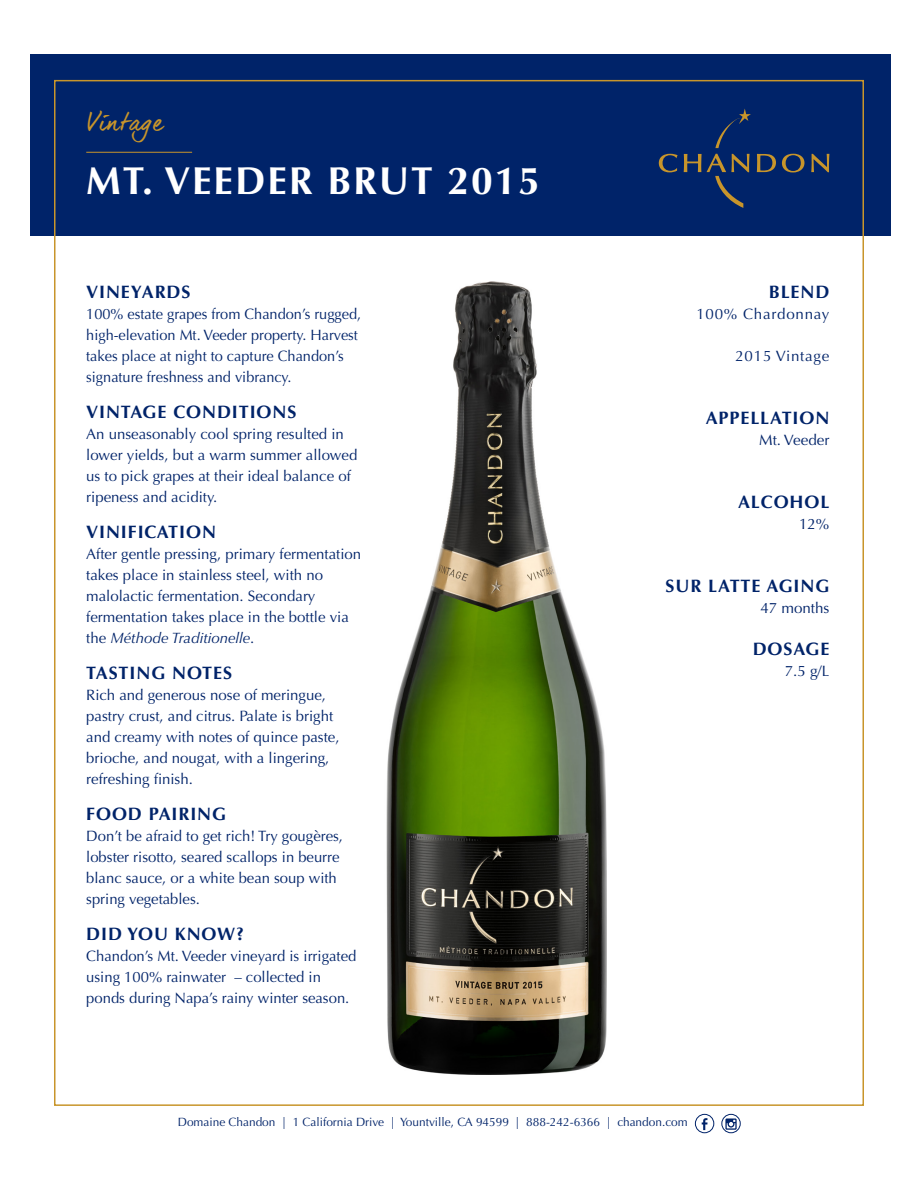
<style>
.page{position:relative;width:918px;height:1188px;background:#fff}
.page>*{position:absolute;margin:0;border:0;box-sizing:border-box;transform-origin:0 0}
.t1{font:700 39px "Optima";letter-spacing:.05em;color:#fff}
.t2{font:24px "dear Joe 6";color:#c8952b}
.t3{font:700 18px "Optima";letter-spacing:.05em;color:#002369}
.t4{font:15px/21px "Optima";color:#002369}
.t5{font:15px "Optima";letter-spacing:.05em;color:#002369}
.t6{font:12px "Optima";color:#002369}
.s1{font-style:italic}
</style>
<div class="page">
<img style="left:386px;top:281px;width:220px;height:793px">
<div style="left:30px;top:54px;width:861px;height:181px;background:#002369"></div>
<svg style="left:715px;top:109px;width:36px;height:39px"></svg>
<svg style="left:659px;top:154px;width:19px;height:18px"></svg>
<svg style="left:684px;top:154px;width:66px;height:54px"></svg>
<svg style="left:757px;top:154px;width:19px;height:18px"></svg>
<svg style="left:782px;top:154px;width:22px;height:18px"></svg>
<svg style="left:811px;top:154px;width:18px;height:18px"></svg>
<svg style="left:702px;top:1118px;width:6px;height:12px"></svg>
<svg style="left:725px;top:1119px;width:12px;height:11px"></svg>
<div style="left:695px;top:1114px;width:19px;height:19px;border:1px solid #002369;border-radius:50%"></div>
<div style="left:722px;top:1114px;width:18px;height:19px;border:1px solid #002369;border-radius:50%"></div>
<hr style="left:86px;top:152px;width:106px;height:1px;background:#c8952b">
<p class="t2" style="left:86px;top:108px;width:78px">Vintage</p>
<p class="t1" style="left:86px;top:158px;width:455px">MT. VEEDER BRUT 2015</p>
<p class="t3" style="left:86px;top:281px;width:106px">VINEYARDS</p>
<p class="t4" style="left:86px;top:303px;width:277px">100% estate grapes from Chandon’s rugged, high-elevation Mt. Veeder property. Harvest takes place at night to capture Chandon’s signature freshness and vibrancy.</p>
<p class="t3" style="left:86px;top:401px;width:212px">VINTAGE CONDITIONS</p>
<p class="t4" style="left:86px;top:423px;width:273px">An unseasonably cool spring resulted in lower yields, but a warm summer allowed us to pick grapes at their ideal balance of ripeness and acidity.</p>
<p class="t3" style="left:86px;top:521px;width:131px">VINIFICATION</p>
<p class="t4" style="left:86px;top:543px;width:277px">After gentle pressing, primary fermentation takes place in stainless steel, with no malolactic fermentation. Secondary fermentation takes place in the bottle via the <span class="s1">Méthode Traditionelle</span>.</p>
<p class="t3" style="left:86px;top:662px;width:147px">TASTING NOTES</p>
<p class="t4" style="left:86px;top:684px;width:255px">Rich and generous nose of meringue, pastry crust, and citrus. Palate is bright and creamy with notes of quince paste, brioche, and nougat, with a lingering, refreshing finish.</p>
<p class="t3" style="left:86px;top:803px;width:141px">FOOD PAIRING</p>
<p class="t4" style="left:86px;top:825px;width:258px">Don’t be afraid to get rich! Try gougères, lobster risotto, seared scallops in beurre blanc sauce, or a white bean soup with spring vegetables.</p>
<p class="t3" style="left:86px;top:923px;width:159px">DID YOU KNOW?</p>
<p class="t4" style="left:86px;top:945px;width:272px">Chandon’s Mt. Veeder vineyard is irrigated using 100% rainwater – collected in ponds during Napa’s rainy winter season.</p>
<p class="t3" style="left:769px;top:281px;width:62px">BLEND</p>
<p class="t5" style="left:696px;top:305px;width:135px">100% Chardonnay</p>
<p class="t5" style="left:735px;top:347px;width:95px">2015 Vintage</p>
<p class="t3" style="left:706px;top:407px;width:125px">APPELLATION</p>
<p class="t4" style="left:759px;top:429px;width:72px">Mt. Veeder</p>
<p class="t3" style="left:738px;top:491px;width:93px">ALCOHOL</p>
<p class="t4" style="left:799px;top:513px;width:32px">12%</p>
<p class="t3" style="left:666px;top:575px;width:165px">SUR LATTE AGING</p>
<p class="t4" style="left:760px;top:597px;width:71px">47 months</p>
<p class="t3" style="left:753px;top:638px;width:78px">DOSAGE</p>
<p class="t4" style="left:785px;top:660px;width:46px">7.5 g/L</p>
<p class="t6" style="left:178px;top:1115px;width:511px">Domaine Chandon | 1 California Drive | Yountville, CA 94599 | 888-242-6366 | chandon.com</p>
</div>
